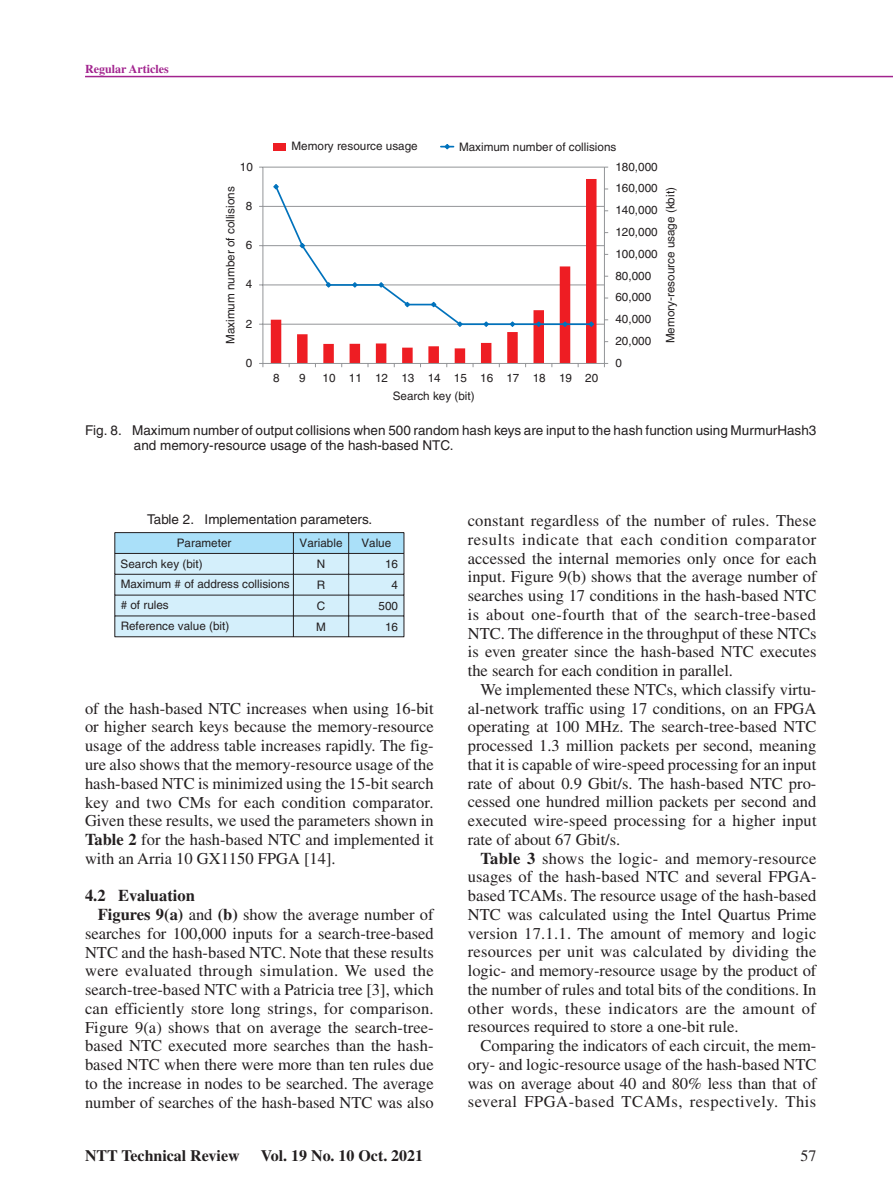
<style>
.page{position:relative;width:893px;height:1191px;background:#fff}
.page>*{position:absolute;margin:0;border:0;box-sizing:border-box;transform-origin:0 0}
.t1{font:16.5px/18.8px "Times";color:#231f20;text-align:justify}
.t2{font:16.5px "Times";letter-spacing:.03em;color:#231f20}
.t3{font:700 16.5px "Times";color:#231f20}
.t4{font:700 15.9px "Times";color:#231f20}
.t5{font:15.9px "Times";color:#231f20}
.t6{font:13.5px/15px "Helvetica";color:#231f20}
.t7{font:700 12px "Times";color:#a2238e}
.t8{font:11.7px/17.7px "Helvetica";color:#231f20}
.s1{font-weight:700}
</style>
<div class="page">
<hr style="left:85px;top:76px;width:808px;height:1px;background:#a2238e">
<hr style="left:263px;top:324px;width:341px;height:1px;background:#939598">
<hr style="left:263px;top:285px;width:341px;height:1px;background:#939598">
<hr style="left:263px;top:245px;width:341px;height:1px;background:#939598">
<hr style="left:263px;top:206px;width:341px;height:1px;background:#939598">
<hr style="left:263px;top:167px;width:341px;height:1px;background:#939598">
<svg style="left:271px;top:179px;width:325px;height:184px"></svg>
<hr style="left:604px;top:167px;width:1px;height:196px;background:#939598">
<hr style="left:263px;top:167px;width:1px;height:196px;background:#939598">
<hr style="left:263px;top:363px;width:341px;height:1px;background:#939598">
<svg style="left:274px;top:184px;width:319px;height:142px"></svg>
<svg style="left:273px;top:183px;width:6px;height:7px"></svg>
<svg style="left:299px;top:242px;width:6px;height:7px"></svg>
<svg style="left:325px;top:282px;width:7px;height:6px"></svg>
<svg style="left:352px;top:282px;width:6px;height:6px"></svg>
<svg style="left:378px;top:282px;width:6px;height:6px"></svg>
<svg style="left:404px;top:301px;width:7px;height:7px"></svg>
<svg style="left:430px;top:301px;width:7px;height:7px"></svg>
<svg style="left:457px;top:321px;width:6px;height:6px"></svg>
<svg style="left:483px;top:321px;width:6px;height:6px"></svg>
<svg style="left:509px;top:321px;width:7px;height:6px"></svg>
<svg style="left:536px;top:321px;width:6px;height:6px"></svg>
<svg style="left:562px;top:321px;width:6px;height:6px"></svg>
<svg style="left:588px;top:321px;width:6px;height:6px"></svg>
<div style="left:273px;top:143px;width:13px;height:7px;background:#ee1d23"></div>
<svg style="left:441px;top:144px;width:12px;height:6px"></svg>
<svg style="left:115px;top:532px;width:290px;height:105px;background:#c1dfed"></svg>
<hr style="left:115px;top:636px;width:178px;height:1px;background:#231f20">
<hr style="left:293px;top:636px;width:56px;height:1px;background:#231f20">
<hr style="left:349px;top:636px;width:55px;height:1px;background:#231f20">
<p class="t7" style="left:85px;top:62px;width:85px">Regular Articles</p>
<p class="t8" style="left:240px;top:158px;width:15px">10</p>
<p class="t8" style="left:292px;top:137px;width:128px">Memory resource usage</p>
<p class="t8" style="left:459px;top:138px;width:159px">Maximum number of collisions</p>
<p class="t8" style="left:615px;top:158px;width:44px">180,000</p>
<p class="t8" style="left:615px;top:179px;width:44px">160,000</p>
<p class="t8" style="left:221px;top:344px;width:159px;rotate:-90deg">Maximum number of collisions</p>
<p class="t8" style="left:662px;top:343px;width:158px;rotate:-90deg">Memory-resource usage (kbit)</p>
<p class="t8" style="left:246px;top:197px;width:8px">8</p>
<p class="t8" style="left:615px;top:201px;width:44px">140,000</p>
<p class="t8" style="left:615px;top:223px;width:44px">120,000</p>
<p class="t8" style="left:246px;top:236px;width:8px">6</p>
<p class="t8" style="left:615px;top:245px;width:44px">100,000</p>
<p class="t8" style="left:615px;top:267px;width:37px">80,000</p>
<p class="t8" style="left:246px;top:275px;width:8px">4</p>
<p class="t8" style="left:615px;top:288px;width:37px">60,000</p>
<p class="t8" style="left:615px;top:310px;width:37px">40,000</p>
<p class="t8" style="left:246px;top:315px;width:8px">2</p>
<p class="t8" style="left:615px;top:332px;width:37px">20,000</p>
<p class="t8" style="left:246px;top:354px;width:8px">0</p>
<p class="t8" style="left:273px;top:369px;width:8px">8</p>
<p class="t8" style="left:299px;top:369px;width:8px">9</p>
<p class="t8" style="left:393px;top:369px;width:207px;text-indent:-70px">10 11 12 13 14 15 16 17 18 19 20<br>Search key (bit)</p>
<p class="t8" style="left:615px;top:354px;width:8px">0</p>
<p class="t6" style="left:134px;top:422px;width:684px;text-indent:-49px">Fig. 8. Maximum number of output collisions when 500 random hash keys are input to the hash function using MurmurHash3 and memory-resource usage of the hash-based NTC.</p>
<p class="t6" style="left:147px;top:511px;width:227px">Table 2. Implementation parameters.</p>
<p class="t8" style="left:177px;top:534px;width:56px">Parameter</p>
<p class="t8" style="left:300px;top:534px;width:44px">Variable</p>
<p class="t8" style="left:361px;top:534px;width:31px">Value</p>
<p class="t8" style="left:121px;top:554px;width:83px">Search key (bit)</p>
<p class="t8" style="left:317px;top:555px;width:10px">N</p>
<p class="t8" style="left:385px;top:555px;width:15px">16</p>
<p class="t8" style="left:121px;top:575px;width:171px">Maximum # of address collisions</p>
<p class="t8" style="left:317px;top:576px;width:10px">R</p>
<p class="t8" style="left:392px;top:576px;width:8px">4</p>
<p class="t8" style="left:121px;top:596px;width:50px"># of rules</p>
<p class="t8" style="left:317px;top:597px;width:10px">C</p>
<p class="t8" style="left:379px;top:597px;width:21px">500</p>
<p class="t8" style="left:121px;top:617px;width:110px">Reference value (bit)</p>
<p class="t8" style="left:316px;top:617px;width:11px">M</p>
<p class="t8" style="left:385px;top:617px;width:15px">16</p>
<p class="t1" style="left:85px;top:698px;width:350px">of the hash-based NTC increases when using 16-bit or higher search keys because the memory-resource usage of the address table increases rapidly. The fig&shy;ure also shows that the memory-resource usage of the hash-based NTC is minimized using the 15-bit search key and two CMs for each condition comparator.<br>Given these results, we used the parameters shown in <span class="s1">Table 2</span> for the hash-based NTC and implemented it with an Arria 10 GX1150 FPGA [14].</p>
<p class="t3" style="left:85px;top:886px;width:111px">4.2 Evaluation</p>
<p class="t1" style="left:98px;top:905px;width:337px"><span class="s1">Figures 9(a)</span> and <span class="s1">(b)</span> show the average number of</p>
<p class="t1" style="left:85px;top:923px;width:350px">searches for 100,000 inputs for a search-tree-based</p>
<p class="t1" style="left:85px;top:942px;width:350px">NTC and the hash-based NTC. Note that these results</p>
<p class="t2" style="left:85px;top:961px;width:350px">were evaluated through simulation. We used the</p>
<p class="t1" style="left:85px;top:980px;width:350px">search-tree-based NTC with a Patricia tree [3], which</p>
<p class="t1" style="left:85px;top:998px;width:350px">can efficiently store long strings, for comparison.</p>
<p class="t1" style="left:85px;top:1017px;width:350px">Figure 9(a) shows that on average the search-tree-</p>
<p class="t1" style="left:85px;top:1036px;width:350px">based NTC executed more searches than the hash-</p>
<p class="t1" style="left:85px;top:1055px;width:350px">based NTC when there were more than ten rules due</p>
<p class="t1" style="left:85px;top:1073px;width:350px">to the increase in nodes to be searched. The average</p>
<p class="t1" style="left:85px;top:1092px;width:350px">number of searches of the hash-based NTC was also</p>
<p class="t1" style="left:468px;top:511px;width:350px">constant regardless of the number of rules. These results indicate that each condition comparator accessed the internal memories only once for each input. Figure 9(b) shows that the average number of searches using 17 conditions in the hash-based NTC is about one-fourth that of the search-tree-based NTC. The difference in the throughput of these NTCs is even greater since the hash-based NTC executes the search for each condition in parallel.</p>
<p class="t1" style="left:468px;top:680px;width:350px;text-indent:13px">We implemented these NTCs, which classify virtu&shy;al-network traffic using 17 conditions, on an FPGA operating at 100 MHz. The search-tree-based NTC processed 1.3 million packets per second, meaning that it is capable of wire-speed processing for an input rate of about 0.9 Gbit/s. The hash-based NTC pro&shy;cessed one hundred million packets per second and executed wire-speed processing for a higher input rate of about 67 Gbit/s.</p>
<p class="t1" style="left:468px;top:848px;width:350px;text-indent:13px"><span class="s1">Table 3</span> shows the logic- and memory-resource usages of the hash-based NTC and several FPGA&shy;based TCAMs. The resource usage of the hash-based NTC was calculated using the Intel Quartus Prime version 17.1.1. The amount of memory and logic resources per unit was calculated by dividing the logic- and memory-resource usage by the product of the number of rules and total bits of the conditions. In other words, these indicators are the amount of resources required to store a one-bit rule.</p>
<p class="t1" style="left:468px;top:1036px;width:350px;text-indent:13px">Comparing the indicators of each circuit, the mem&shy;ory- and logic-resource usage of the hash-based NTC was on average about 40 and 80% less than that of several FPGA-based TCAMs, respectively. This</p>
<p class="t4" style="left:85px;top:1146px;width:156px">NTT Technical Review</p>
<p class="t4" style="left:261px;top:1146px;width:164px">Vol. 19 No. 10 Oct. 2021</p>
<p class="t5" style="left:800px;top:1146px;width:17px">57</p>
</div>
